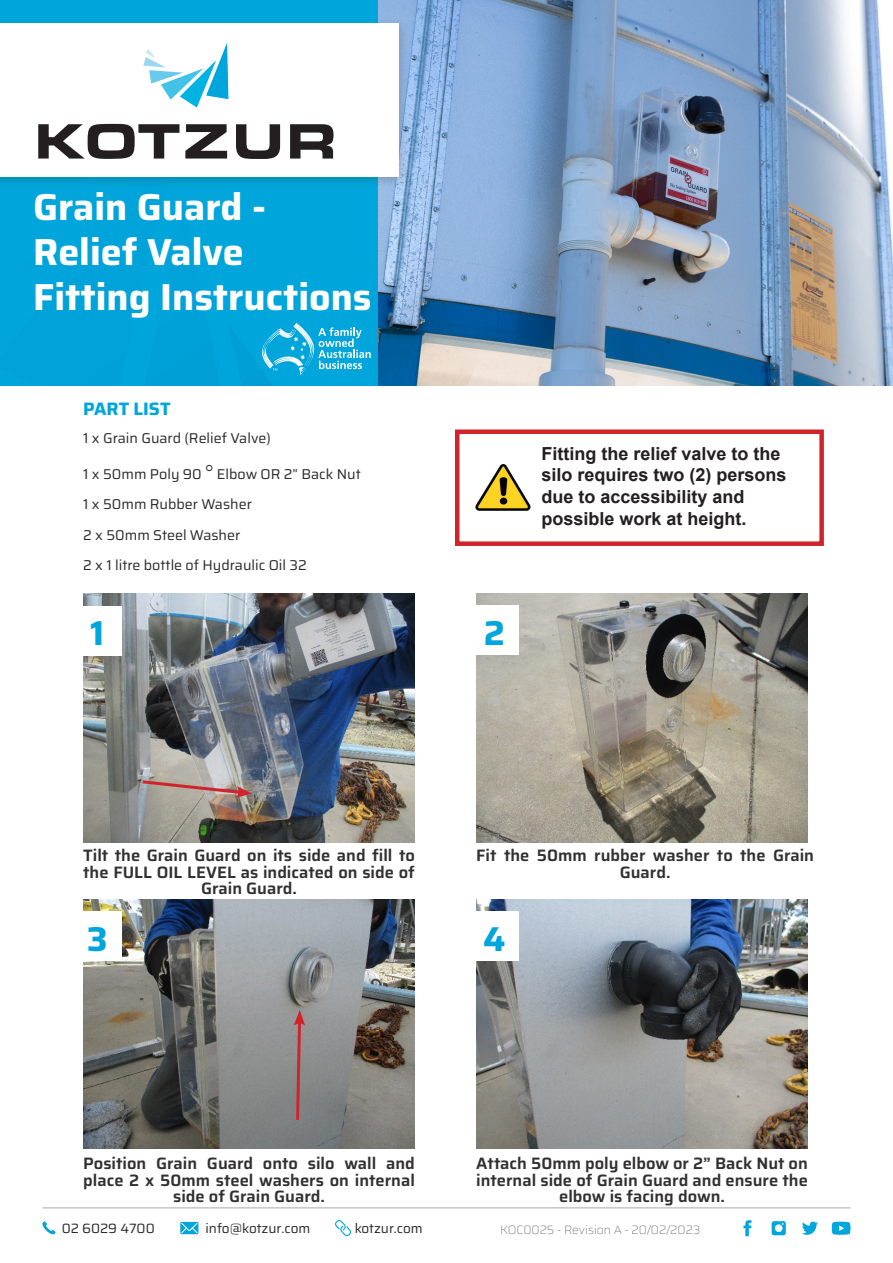
<style>
.page{position:relative;width:893px;height:1263px;background:#fff}
.page>*{position:absolute;margin:0;border:0;box-sizing:border-box;transform-origin:0 0}
.Product_name{font:700 37.5px/45px "Saira";color:#fff}
.TABLE_-_top_row{font:700 34.5px "Saira";color:#00a6db}
.t1{font:700 18px/21.6px "Arial";color:#231f20}
.Heading_-_Standard{font:700 18px "Saira";color:#00a6db}
.Body_text{font:600 16.5px/16.5px "Saira";color:#312f30;text-align:center}
.Features{font:14.25px "Saira";color:#2b292a}
.t2{font:13.5px "Saira";color:#2b292a}
.TABLE_-_top_row-2{font:100 12px "Saira";color:#545557}
</style>
<div class="page">
<div style="left:0;top:0;width:567px;height:386px;background:#00a6db"></div>
<svg style="left:262px;top:323px;width:109px;height:52px"></svg>
<img style="left:475px;top:464px;width:56px;height:47px">
<div style="left:455px;top:429px;width:369px;height:117px;border:4px solid #d1232a"></div>
<img style="left:378px;top:0;width:515px;height:386px">
<div style="left:0;top:17px;width:411px;height:172px;background:#231f20;opacity:.2"></div>
<div style="left:0;top:23px;width:398px;height:154px;background:#fff"></div>
<svg style="left:38px;top:124px;width:141px;height:35px"></svg>
<svg style="left:185px;top:124px;width:42px;height:35px"></svg>
<svg style="left:236px;top:124px;width:44px;height:35px"></svg>
<svg style="left:290px;top:124px;width:43px;height:35px"></svg>
<svg style="left:143px;top:43px;width:85px;height:65px"></svg>
<img style="left:83px;top:593px;width:332px;height:249px">
<img style="left:476px;top:594px;width:332px;height:248px">
<img style="left:83px;top:900px;width:332px;height:248px">
<img style="left:476px;top:899px;width:332px;height:249px">
<svg style="left:42px;top:1221px;width:14px;height:14px"></svg>
<svg style="left:180px;top:1222px;width:18px;height:12px"></svg>
<svg style="left:181px;top:1222px;width:17px;height:12px"></svg>
<svg style="left:743px;top:1220px;width:8px;height:16px"></svg>
<svg style="left:832px;top:1222px;width:18px;height:13px"></svg>
<svg style="left:802px;top:1221px;width:16px;height:14px"></svg>
<svg style="left:772px;top:1221px;width:14px;height:14px"></svg>
<svg style="left:335px;top:1220px;width:16px;height:16px"></svg>
<hr style="left:43px;top:1207px;width:807px;height:1px;background:#a8a9ad">
<svg style="left:139px;top:778px;width:113px;height:20px;background:#b39590"></svg>
<svg style="left:294px;top:1010px;width:11px;height:113px"></svg>
<div style="left:72px;top:606px;width:50px;height:50px;background:#fff"></div>
<div style="left:469px;top:605px;width:50px;height:50px;background:#fff"></div>
<div style="left:72px;top:911px;width:50px;height:50px;background:#fff"></div>
<div style="left:469px;top:911px;width:50px;height:50px;background:#fff"></div>
<p class="Product_name" style="left:33px;top:183px;width:234px">Grain Guard -<br>Relief Valve</p>
<p class="Product_name" style="left:33px;top:273px;width:340px">Fitting Instructions</p>
<p class="Heading_-_Standard" style="left:83px;top:394px;width:89px">PART LIST</p>
<p class="Features" style="left:83px;top:427px;width:189px">1 x Grain Guard (Relief Valve)</p>
<p class="Features" style="left:83px;top:463px;width:279px">1 x 50mm Poly 90 Elbow OR 2” Back Nut</p>
<p class="Features" style="left:83px;top:493px;width:170px">1 x 50mm Rubber Washer</p>
<p class="Features" style="left:83px;top:523px;width:159px">2 x 50mm Steel Washer</p>
<p class="Features" style="left:83px;top:553px;width:225px">2 x 1 litre bottle of Hydraulic Oil 32</p>
<p class="TABLE_-_top_row" style="left:90px;top:605px;width:15px">1</p>
<p class="TABLE_-_top_row" style="left:484px;top:604px;width:23px">2</p>
<p class="t1" style="left:542px;top:443px;width:247px">Fitting the relief valve to the silo requires two (2) persons due to accessibility and possible work at height.</p>
<p class="Body_text" style="left:83px;top:846px;width:333px">Tilt the Grain Guard on its side and fill to the FULL OIL LEVEL as indicated on side of<br>Grain Guard.</p>
<p class="Body_text" style="left:476px;top:846px;width:339px">Fit the 50mm rubber washer to the Grain<br>Guard.</p>
<p class="TABLE_-_top_row" style="left:87px;top:910px;width:22px">3</p>
<p class="TABLE_-_top_row" style="left:483px;top:911px;width:24px">4</p>
<p class="Body_text" style="left:83px;top:1155px;width:333px">Position Grain Guard onto silo wall and place 2 x 50mm steel washers on internal side of Grain Guard.</p>
<p class="Body_text" style="left:476px;top:1155px;width:333px">Attach 50mm poly elbow or 2” Back Nut on internal side of Grain Guard and ensure the elbow is facing down.</p>
<p class="t2" style="left:62px;top:1217px;width:95px">02 6029 4700</p>
<p class="t2" style="left:205px;top:1217px;width:106px">info@kotzur.com</p>
<p class="t2" style="left:355px;top:1217px;width:70px">kotzur.com</p>
<p class="TABLE_-_top_row-2" style="left:500px;top:1220px;width:202px">KOC0025 - Revision A - 20/02/2023</p>
</div>
